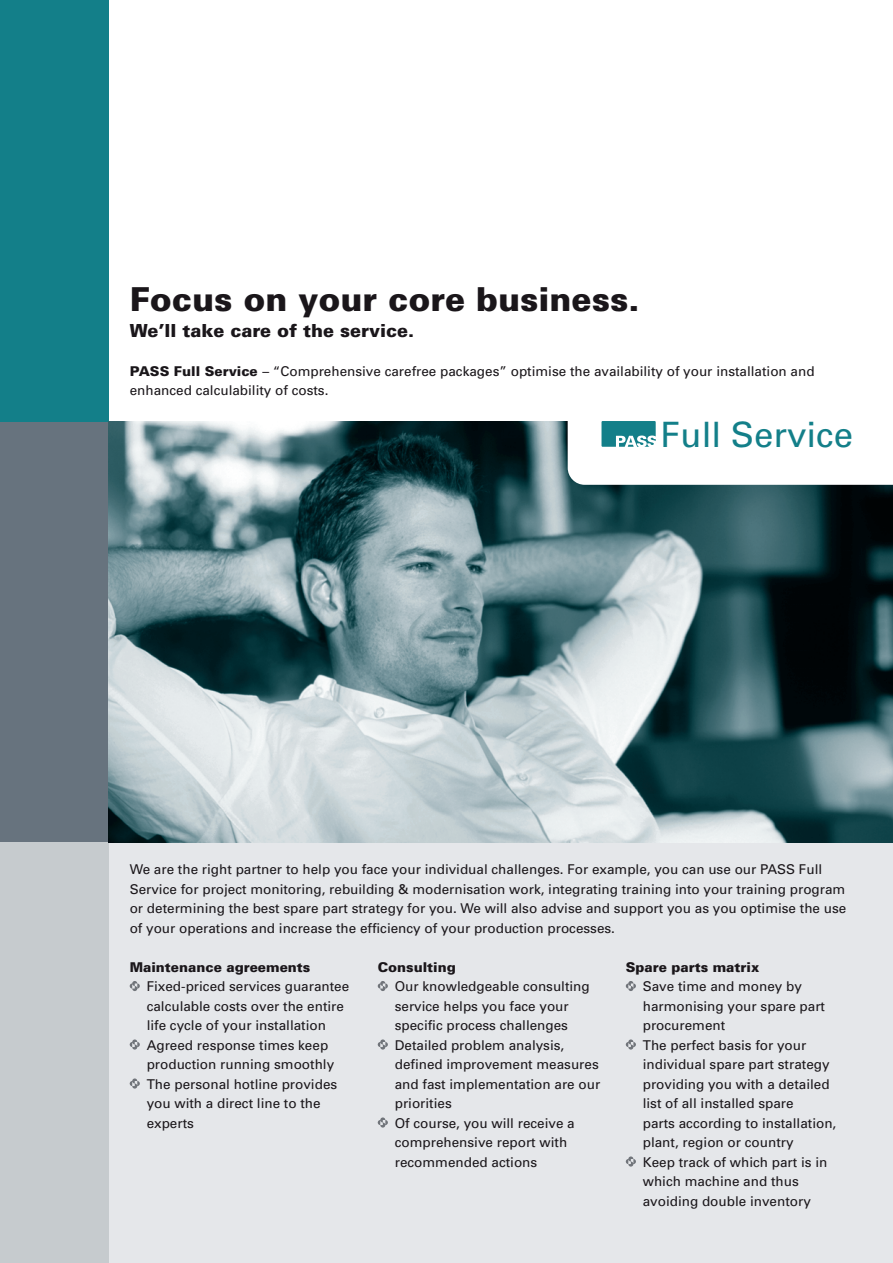
<style>
.page{position:relative;width:893px;height:1263px;background:#fff}
.page>*{position:absolute;margin:0;border:0;box-sizing:border-box;transform-origin:0 0}
.t1{font:34.95px "Univers";color:#137f89}
.t2{font:900 33px "Univers";color:#1a161a}
.t3{font:900 18px "Univers";color:#1a161a}
.t4{font:13.5px/19.5px "Univers";color:#1a161a}
.s1{font-weight:900}
</style>
<div class="page">
<div style="left:0;top:842px;width:893px;height:421px;background:#e5e7ea"></div>
<div style="left:0;top:842px;width:108px;height:421px;background:#c6cbce"></div>
<div style="left:0;top:421px;width:108px;height:421px;background:#67737e"></div>
<div style="left:0;top:0;width:108px;height:421px;background:#137f89"></div>
<img style="left:108px;top:421px;width:785px;height:421px">
<svg style="left:568px;top:421px;width:325px;height:64px"></svg>
<svg style="left:130px;top:981px;width:10px;height:10px"></svg>
<svg style="left:130px;top:1039px;width:10px;height:10px"></svg>
<svg style="left:130px;top:1078px;width:10px;height:10px"></svg>
<svg style="left:378px;top:981px;width:10px;height:10px"></svg>
<svg style="left:378px;top:1039px;width:10px;height:10px"></svg>
<svg style="left:378px;top:1117px;width:10px;height:10px"></svg>
<svg style="left:626px;top:981px;width:10px;height:10px"></svg>
<svg style="left:626px;top:1039px;width:10px;height:10px"></svg>
<svg style="left:626px;top:1156px;width:10px;height:10px"></svg>
<p class="t2" style="left:130px;top:279px;width:511px">Focus on your core business.</p>
<p class="t3" style="left:130px;top:319px;width:286px">We’ll take care of the service.</p>
<p class="t4" style="left:130px;top:362px;width:686px"><span class="s1">PASS Full Service</span> – “Comprehensive carefree packages” optimise the availability of your installation and enhanced calculability of costs.</p>
<p class="t1" style="left:661px;top:414px;width:194px">Full Service</p>
<p class="t4" style="left:130px;top:860px;width:718px">We are the right partner to help you face your individual challenges. For example, you can use our PASS Full Service for project monitoring, rebuilding &amp; modernisation work, integrating training into your training program or determining the best spare part strategy for you. We will also advise and support you as you optimise the use of your operations and increase the efficiency of your production processes.</p>
<p class="t4" style="left:147px;top:957px;width:204px;text-indent:-17px"><span class="s1">Maintenance agreements<br></span>Fixed-priced services guarantee calculable costs over the entire life cycle of your installation<br>Agreed response times keep production running smoothly<br>The personal hotline provides you with a direct line to the experts</p>
<p class="t4" style="left:395px;top:957px;width:207px;text-indent:-17px"><span class="s1">Consulting<br></span>Our knowledgeable consulting service helps you face your specific process challenges<br>Detailed problem analysis, defined improvement measures and fast implementation are our priorities<br>Of course, you will receive a comprehensive report with recommended actions</p>
<p class="t4" style="left:643px;top:957px;width:195px;text-indent:-17px"><span class="s1">Spare parts matrix<br></span>Save time and money by harmonising your spare part procurement<br>The perfect basis for your individual spare part strategy providing you with a detailed list of all installed spare<br>parts according to installation, plant, region or country<br>Keep track of which part is in which machine and thus avoiding double inventory</p>
</div>
